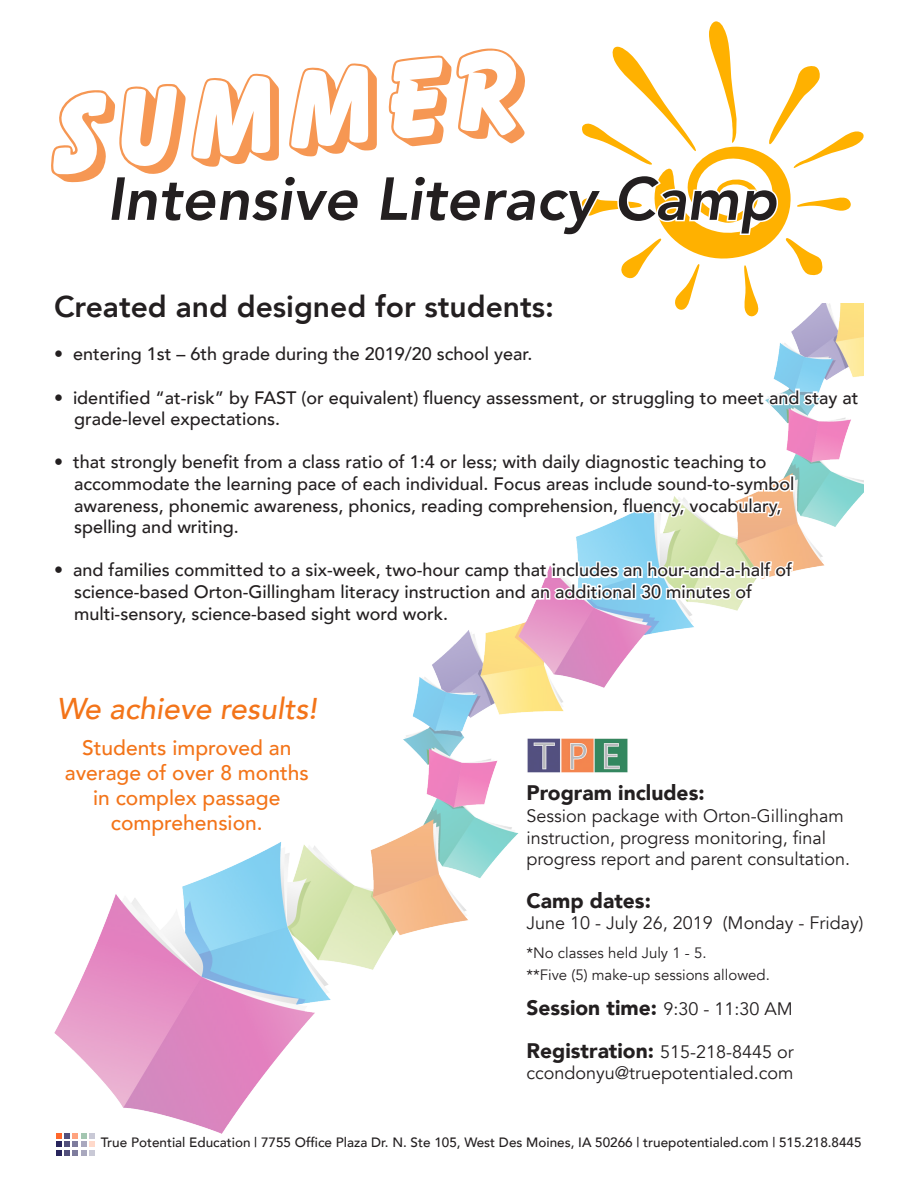
<style>
.page{position:relative;width:918px;height:1188px;background:#fff}
.page>*{position:absolute;margin:0;border:0;box-sizing:border-box;transform-origin:0 0}
.t1{font:132px "Balloon Dro Sha D";color:#f69753}
.t2{font:italic 800 60px "Avenir";color:#231f20}
.t3{font:800 30px "Avenir";color:#231f20}
.t4{font:italic 500 30px "Avenir";color:#f37419}
.t5{font:500 21px/25.2px "Avenir";color:#f37419;text-align:center}
.t6{font:900 21px "Avenir";color:#231f20}
.t7{font:500 18px "Avenir";color:#231f20}
.t8{font:18px "Avenir";color:#231f20}
.t9{font:15px "Avenir";color:#231f20}
.t10{font:500 13.5px "Avenir";color:#231f20}
.s1{font-weight:400;font-size:18px}
.s2{font-weight:900;font-size:21px}
</style>
<div class="page">
<img style="left:54px;top:321px;width:810px;height:813px">
<svg style="left:54px;top:321px;width:313px;height:7px"></svg>
<svg style="left:54px;top:343px;width:807px;height:90px"></svg>
<svg style="left:54px;top:443px;width:741px;height:196px"></svg>
<img style="left:526px;top:738px;width:103px;height:35px">
<svg style="left:56px;top:1133px;width:38px;height:23px"></svg>
<svg style="left:581px;top:21px;width:283px;height:300px"></svg>
<p class="t1" style="left:46px;top:62px;width:477px;rotate:-6deg">Summer</p>
<p class="t2" style="left:107px;top:163px;width:672px">Intensive Literacy Camp</p>
<p class="t3" style="left:54px;top:284px;width:501px">Created and designed for students:</p>
<p class="t7" style="left:54px;top:339px;width:480px">• entering 1st – 6th grade during the 2019/20 school year.</p>
<p class="t7" style="left:54px;top:382px;width:806px">• identified “at-risk” by FAST (or equivalent) fluency assessment, or struggling to meet and stay at</p>
<p class="t7" style="left:74px;top:403px;width:208px">grade-level expectations.</p>
<p class="t7" style="left:54px;top:447px;width:714px">• that strongly benefit from a class ratio of 1:4 or less; with daily diagnostic teaching to</p>
<p class="t7" style="left:74px;top:468px;width:722px">accommodate the learning pace of each individual. Focus areas include sound-to-symbol</p>
<p class="t7" style="left:74px;top:490px;width:709px">awareness, phonemic awareness, phonics, reading comprehension, fluency, vocabulary,</p>
<p class="t7" style="left:74px;top:511px;width:166px">spelling and writing.</p>
<p class="t7" style="left:54px;top:555px;width:740px">• and families committed to a six-week, two-hour camp that includes an hour-and-a-half of</p>
<p class="t7" style="left:74px;top:576px;width:680px">science-based Orton-Gillingham literacy instruction and an additional 30 minutes of</p>
<p class="t7" style="left:74px;top:598px;width:376px">multi-sensory, science-based sight word work.</p>
<p class="t4" style="left:57px;top:690px;width:262px">We achieve results!</p>
<p class="t5" style="left:82px;top:733px;width:211px">Students improved an</p>
<p class="t5" style="left:65px;top:759px;width:245px">average of over 8 months in complex passage</p>
<p class="t5" style="left:111px;top:809px;width:153px">comprehension.</p>
<p class="t6" style="left:526px;top:775px;width:180px">Program includes:</p>
<p class="t8" style="left:526px;top:805px;width:319px">Session package with Orton-Gillingham</p>
<p class="t8" style="left:526px;top:827px;width:301px">instruction, progress monitoring, final</p>
<p class="t8" style="left:526px;top:848px;width:325px">progress report and parent consultation.</p>
<p class="t6" style="left:526px;top:883px;width:126px">Camp dates:</p>
<p class="t8" style="left:526px;top:913px;width:338px">June 10 - July 26, 2019 (Monday - Friday)</p>
<p class="t9" style="left:526px;top:944px;width:182px">*No classes held July 1 - 5.</p>
<p class="t9" style="left:526px;top:966px;width:245px">**Five (5) make-up sessions allowed.</p>
<p class="t6" style="left:526px;top:990px;width:268px">Session time: <span class="s1">9:30 - 11:30 AM</span></p>
<p class="t8" style="left:526px;top:1041px;width:269px"><span class="s2">Registration:</span> 515-218-8445 or</p>
<p class="t8" style="left:526px;top:1062px;width:269px">ccondonyu@truepotentialed.com</p>
<p class="t10" style="left:101px;top:1130px;width:762px">True Potential Education | 7755 Office Plaza Dr. N. Ste 105, West Des Moines, IA 50266 | truepotentialed.com | 515.218.8445</p>
</div>
